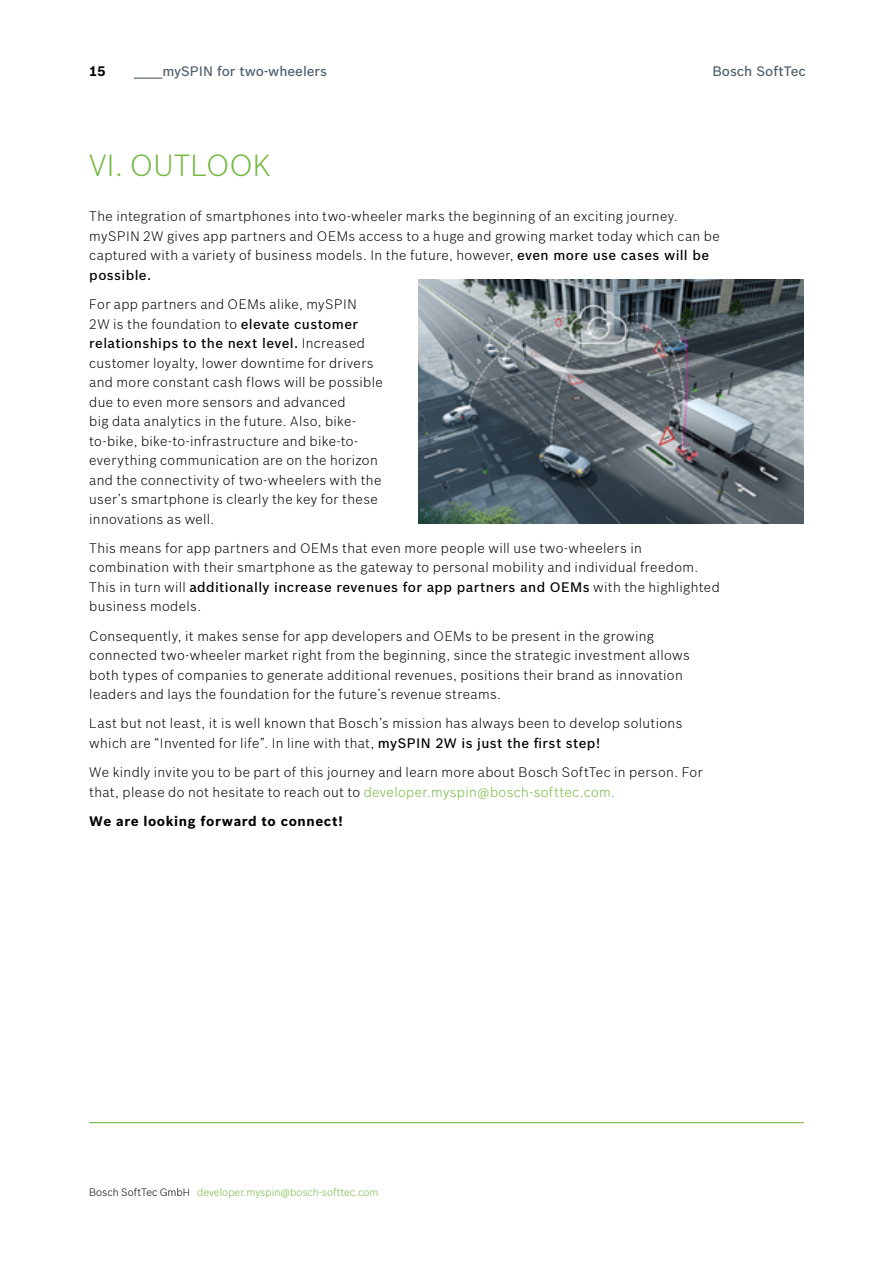
<style>
.page{position:relative;width:893px;height:1263px;background:#fff}
.page>*{position:absolute;margin:0;border:0;box-sizing:border-box;transform-origin:0 0}
.t1{font:300 30px "Bosch Sans";color:#75b842}
.Copy_Linksbündig{font:300 13.5px/19.5px "Bosch Sans";letter-spacing:.03em;color:#000}
.t2{font:500 13.5px "Bosch Sans";color:#515f6b}
.Copy_Bold{font:700 13.5px "Bosch Sans";letter-spacing:.04em;color:#000}
.t3{font:300 10.5px "Bosch Sans";color:#75b842}
.s1{font-weight:500}
.s2{color:#75b842}
.s3{color:#0098d7}
.s4{color:#000}
</style>
<div class="page">
<hr style="left:89px;top:1122px;width:715px;height:1px;background:#75b842">
<img style="left:418px;top:280px;width:386px;height:244px">
<svg style="left:134px;top:78px;width:28px;height:1px"></svg>
<p class="Copy_Bold" style="left:89px;top:61px;width:18px">15</p>
<p class="t2" style="left:162px;top:61px;width:166px">mySPIN for two-wheelers</p>
<p class="t2" style="left:712px;top:61px;width:95px">Bosch SoftTec</p>
<p class="t1" style="left:89px;top:144px;width:183px">VI. OUTLOOK</p>
<p class="Copy_Linksbündig" style="left:89px;top:206px;width:632px">The integration of smartphones into two-wheeler marks the beginning of an exciting journey. mySPIN 2W gives app partners and OEMs access to a huge and growing market today which can be captured with a variety of business models. In the future, however, <span class="s1">even more use cases will be possible.</span></p>
<p class="Copy_Linksbündig" style="left:89px;top:294px;width:295px">For app partners and OEMs alike, mySPIN<br>2W is the foundation to <span class="s1">elevate customer relationships to the next level.</span> Increased customer loyalty, lower downtime for drivers and more constant cash flows will be possible due to even more sensors and advanced<br>big data analytics in the future. Also, bike&shy;to-bike, bike-to-infrastructure and bike-to&shy;everything communication are on the horizon and the connectivity of two-wheelers with the user’s smartphone is clearly the key for these innovations as well.</p>
<p class="Copy_Linksbündig" style="left:89px;top:537px;width:632px">This means for app partners and OEMs that even more people will use two-wheelers in combination with their smartphone as the gateway to personal mobility and individual freedom.<br>This in turn will <span class="s1">additionally increase revenues for app partners and OEMs</span> with the highlighted business models.</p>
<p class="Copy_Linksbündig" style="left:89px;top:625px;width:602px">Consequently, it makes sense for app developers and OEMs to be present in the growing connected two-wheeler market right from the beginning, since the strategic investment allows both types of companies to generate additional revenues, positions their brand as innovation leaders and lays the foundation for the future’s revenue streams.</p>
<p class="Copy_Linksbündig" style="left:89px;top:713px;width:595px">Last but not least, it is well known that Bosch’s mission has always been to develop solutions which are “Invented for life”. In line with that, <span class="s1">mySPIN 2W is just the first step!</span></p>
<p class="Copy_Linksbündig" style="left:89px;top:762px;width:615px">We kindly invite you to be part of this journey and learn more about Bosch SoftTec in person. For that, please do not hesitate to reach out to <span class="s2">developer.myspin@bosch-softtec.com</span><span class="s3">.</span></p>
<p class="Copy_Bold" style="left:89px;top:811px;width:255px">We are looking forward to connect!</p>
<p class="t3" style="left:89px;top:1185px;width:291px"><span class="s4">Bosch SoftTec GmbH</span> developer.myspin@bosch-softtec.com</p>
</div>
